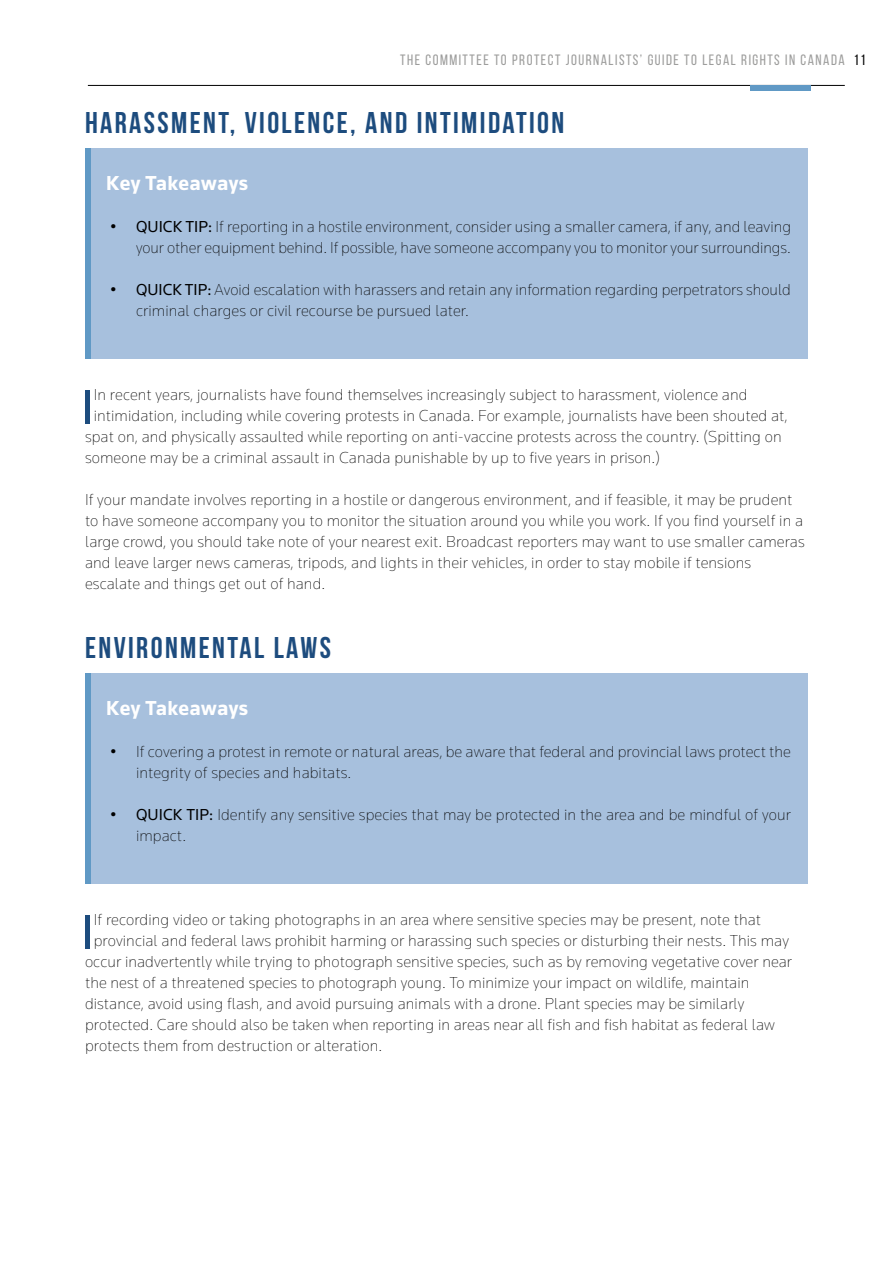
<style>
.page{position:relative;width:893px;height:1263px;background:#fff}
.page>*{position:absolute;margin:0;border:0;box-sizing:border-box;transform-origin:0 0}
.t1{font:700 30px "Bebas Neue";letter-spacing:.08em;color:#1d4c7e}
.t2{font:700 21px "Knowledge";letter-spacing:.015em;color:#fff}
.t3{font:200 16.5px/21px "Knowledge";letter-spacing:.005em;color:#000}
.t4{font:15px "Bebas Neue";letter-spacing:.1em;color:#9d9d9c}
.s1{color:#000}
.s2{font-weight:400}
</style>
<div class="page">
<hr style="left:88px;top:85px;width:757px;height:1px;background:#000">
<div style="left:750px;top:85px;width:61px;height:5px;background:#6099c5"></div>
<div style="left:85px;top:390px;width:5px;height:34px;background:#1d4c7e"></div>
<div style="left:85px;top:915px;width:5px;height:34px;background:#1d4c7e"></div>
<div style="left:85px;top:148px;width:723px;height:210px;background:#a7c0dd"></div>
<div style="left:85px;top:148px;width:5px;height:210px;background:#6099c5"></div>
<div style="left:85px;top:673px;width:723px;height:210px;background:#a7c0dd"></div>
<div style="left:85px;top:673px;width:5px;height:210px;background:#6099c5"></div>
<p class="t4" style="left:400px;top:52px;width:467px">THE COMMITTEE TO PROTECT JOURNALISTS’ GUIDE TO LEGAL RIGHTS IN CANADA <span class="s1">11</span></p>
<h1 class="t1" style="left:85px;top:106px;width:481px">HARASSMENT, VIOLENCE, AND INTIMIDATION</h1>
<p class="t2" style="left:106px;top:170px;width:143px">Key Takeaways</p>
<p class="t3" style="left:111px;top:216px;width:682px;text-align:right"><span class="s2">• QUICK TIP:</span> If reporting in a hostile environment, consider using a smaller camera, if any, and leaving your other equipment behind. If possible, have someone accompany you to monitor your surroundings.</p>
<p class="t3" style="left:136px;top:279px;width:656px;text-indent:-26px"><span class="s2">• QUICK TIP:</span> Avoid escalation with harassers and retain any information regarding perpetrators should criminal charges or civil recourse be pursued later.</p>
<p class="t3" style="left:94px;top:384px;width:655px">In recent years, journalists have found themselves increasingly subject to harassment, violence and</p>
<p class="t3" style="left:94px;top:405px;width:695px">intimidation, including while covering protests in Canada. For example, journalists have been shouted at,</p>
<p class="t3" style="left:85px;top:426px;width:698px">spat on, and physically assaulted while reporting on anti-vaccine protests across the country. (Spitting on</p>
<p class="t3" style="left:85px;top:447px;width:576px">someone may be a criminal assault in Canada punishable by up to five years in prison.)</p>
<p class="t3" style="left:85px;top:489px;width:721px">If your mandate involves reporting in a hostile or dangerous environment, and if feasible, it may be prudent to have someone accompany you to monitor the situation around you while you work. If you find yourself in a large crowd, you should take note of your nearest exit. Broadcast reporters may want to use smaller cameras and leave larger news cameras, tripods, and lights in their vehicles, in order to stay mobile if tensions escalate and things get out of hand.</p>
<h1 class="t1" style="left:85px;top:631px;width:247px">ENVIRONMENTAL LAWS</h1>
<p class="t2" style="left:106px;top:695px;width:143px">Key Takeaways</p>
<p class="t3" style="left:136px;top:741px;width:656px;text-indent:-26px"><span class="s2">•</span> If covering a protest in remote or natural areas, be aware that federal and provincial laws protect the integrity of species and habitats.</p>
<p class="t3" style="left:136px;top:804px;width:656px;text-indent:-26px"><span class="s2">• QUICK TIP:</span> Identify any sensitive species that may be protected in the area and be mindful of your impact.</p>
<p class="t3" style="left:94px;top:909px;width:669px">If recording video or taking photographs in an area where sensitive species may be present, note that</p>
<p class="t3" style="left:94px;top:930px;width:697px">provincial and federal laws prohibit harming or harassing such species or disturbing their nests. This may</p>
<p class="t3" style="left:85px;top:951px;width:709px">occur inadvertently while trying to photograph sensitive species, such as by removing vegetative cover near</p>
<p class="t3" style="left:85px;top:972px;width:666px">the nest of a threatened species to photograph young. To minimize your impact on wildlife, maintain</p>
<p class="t3" style="left:85px;top:993px;width:661px">distance, avoid using flash, and avoid pursuing animals with a drone. Plant species may be similarly</p>
<p class="t3" style="left:85px;top:1014px;width:691px">protected. Care should also be taken when reporting in areas near all fish and fish habitat as federal law</p>
<p class="t3" style="left:85px;top:1035px;width:299px">protects them from destruction or alteration.</p>
</div>
